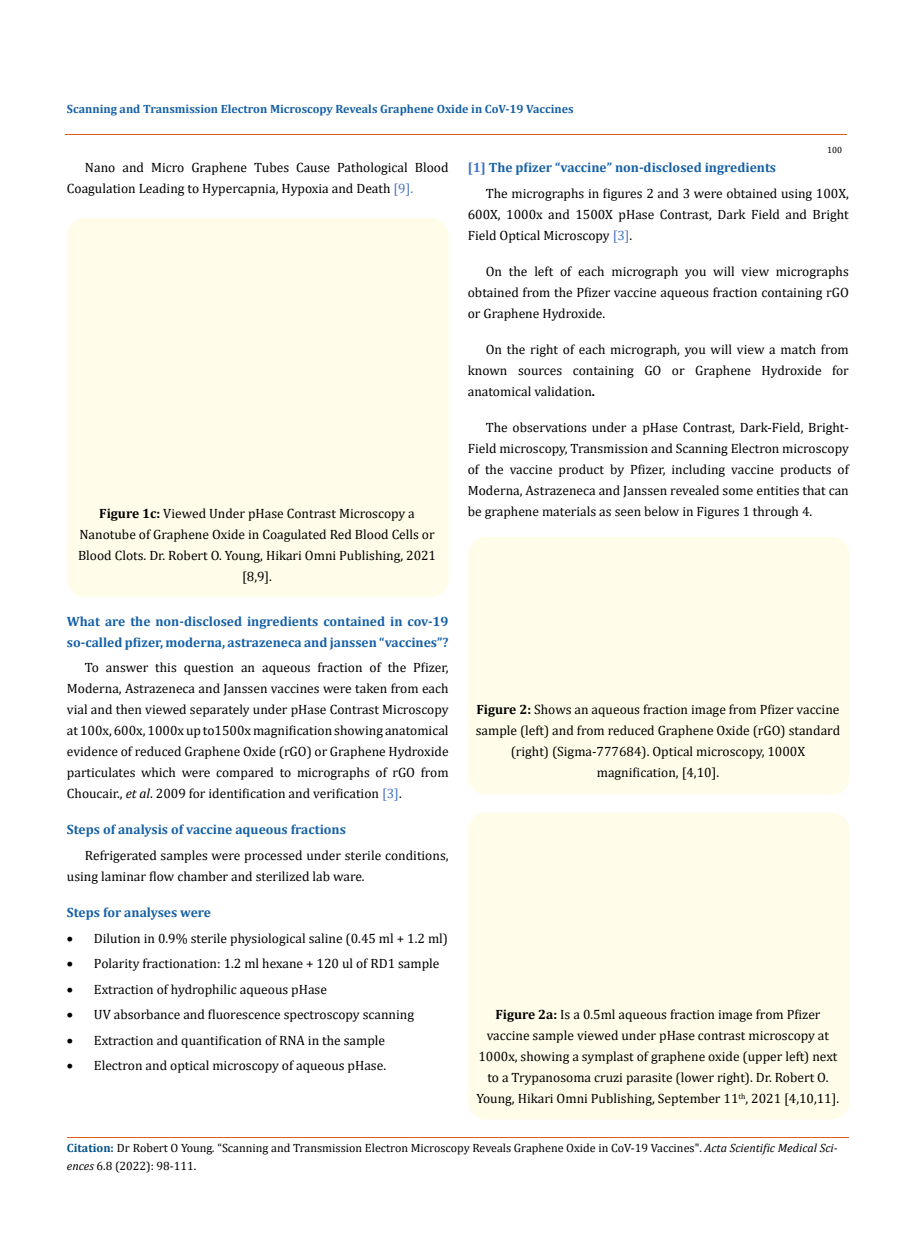
<style>
.page{position:relative;width:917px;height:1242px;background:#fff}
.page>*{position:absolute;margin:0;border:0;box-sizing:border-box;transform-origin:0 0}
.t1{font:13.5px/21px "Cambria";color:#000}
.t2{font:700 13.5px/21px "Cambria";color:#1560a6}
.t3{font:12px/18px "Cambria";color:#000}
.t4{font:700 12px "Cambria";color:#1560a6}
.t5{font:9px "Cambria";color:#000}
.s1{color:#4472c4}
.s2{font-weight:700}
.s3{font-style:italic}
.s4{font-weight:700;color:#4472c4}
.s5{font-weight:700;color:#1560a6}
.s6{font-weight:700;color:#035089}
</style>
<div class="page">
<div style="left:67px;top:218px;width:381px;height:379px;background:#fffde9;border-radius:18px"></div>
<div style="left:468px;top:537px;width:381px;height:258px;background:#fffde9;border-radius:18px"></div>
<div style="left:468px;top:812px;width:381px;height:308px;background:#fffde9;border-radius:18px"></div>
<hr style="left:65px;top:135px;width:782px;height:1px;background:#e05d1a">
<hr style="left:67px;top:1137px;width:781px;height:1px;background:#e05d1a">
<p class="t4" style="left:67px;top:100px;width:508px">Scanning and Transmission Electron Microscopy Reveals Graphene Oxide in CoV-19 Vaccines</p>
<p class="t5" style="left:827px;top:145px;width:16px">100</p>
<p class="t1" style="left:67px;top:157px;width:383px;text-indent:18px">Nano and Micro Graphene Tubes Cause Pathological Blood<br>Coagulation Leading to Hypercapnia, Hypoxia and Death <span class="s1">[9].</span></p>
<p class="t1" style="left:78px;top:502px;width:359px;text-align:center"><span class="s2">Figure 1c:</span> Viewed Under pHase Contrast Microscopy a Nanotube of Graphene Oxide in Coagulated Red Blood Cells or Blood Clots. Dr. Robert O. Young, Hikari Omni Publishing, 2021 [8,9].</p>
<p class="t2" style="left:67px;top:610px;width:383px">What are the non-disclosed ingredients contained in cov-19 so-called pfizer, moderna, astrazeneca and janssen “vaccines”?</p>
<p class="t1" style="left:67px;top:657px;width:383px;text-align:justify;text-indent:18px">To answer this question an aqueous fraction of the Pfizer, Moderna, Astrazeneca and Janssen vaccines were taken from each vial and then viewed separately under pHase Contrast Microscopy at 100x, 600x, 1000x up to1500x magnification showing anatomical evidence of reduced Graphene Oxide (rGO) or Graphene Hydroxide particulates which were compared to micrographs of rGO from Choucair., <span class="s3">et al</span>. 2009 for identification and verification <span class="s1">[3]</span>.</p>
<p class="t2" style="left:67px;top:819px;width:280px">Steps of analysis of vaccine aqueous fractions</p>
<p class="t1" style="left:67px;top:845px;width:383px;text-indent:18px">Refrigerated samples were processed under sterile conditions, using laminar flow chamber and sterilized lab ware.</p>
<p class="t2" style="left:67px;top:901px;width:146px">Steps for analyses were</p>
<p class="t1" style="left:67px;top:927px;width:382px">• Dilution in 0.9% sterile physiological saline (0.45 ml + 1.2 ml)</p>
<p class="t1" style="left:67px;top:953px;width:374px">• Polarity fractionation: 1.2 ml hexane + 120 ul of RD1 sample</p>
<p class="t1" style="left:67px;top:978px;width:261px">• Extraction of hydrophilic aqueous pHase</p>
<p class="t1" style="left:67px;top:1004px;width:349px">• UV absorbance and fluorescence spectroscopy scanning</p>
<p class="t1" style="left:67px;top:1029px;width:320px">• Extraction and quantification of RNA in the sample</p>
<p class="t1" style="left:67px;top:1055px;width:321px">• Electron and optical microscopy of aqueous pHase.</p>
<p class="t1" style="left:486px;top:155px;width:364px;line-height:25.5px;text-indent:-18px"><span class="s4">[1]</span> <span class="s5">The pfizer “vaccine” non-disclosed ingredients<br></span>The micrographs in figures 2 and 3 were obtained using 100X,</p>
<p class="t1" style="left:468px;top:204px;width:382px">600X, 1000x and 1500X pHase Contrast, Dark Field and Bright<br>Field Optical Microscopy <span class="s1">[3]</span>.</p>
<p class="t1" style="left:468px;top:261px;width:382px;text-align:justify;text-indent:18px">On the left of each micrograph you will view micrographs obtained from the Pfizer vaccine aqueous fraction containing rGO or Graphene Hydroxide.</p>
<p class="t1" style="left:468px;top:339px;width:382px;text-align:justify;text-indent:18px">On the right of each micrograph, you will view a match from known sources containing GO or Graphene Hydroxide for anatomical validation<span class="s2">.</span></p>
<p class="t1" style="left:468px;top:417px;width:382px;text-align:justify;text-indent:18px">The observations under a pHase Contrast, Dark-Field, Bright-Field microscopy, Transmission and Scanning Electron microscopy of the vaccine product by Pfizer, including vaccine products of Moderna, Astrazeneca and Janssen revealed some entities that can be graphene materials as seen below in Figures 1 through 4.</p>
<p class="t1" style="left:475px;top:698px;width:366px;text-align:center"><span class="s2">Figure 2:</span> Shows an aqueous fraction image from Pfizer vaccine sample (left) and from reduced Graphene Oxide (rGO) standard (right) (Sigma-777684). Optical microscopy, 1000X magnification, [4,10].</p>
<p class="t1" style="left:476px;top:1004px;width:364px;text-align:center"><span class="s2">Figure 2a:</span> Is a 0.5ml aqueous fraction image from Pfizer vaccine sample viewed under pHase contrast microscopy at 1000x, showing a symplast of graphene oxide (upper left) next to a Trypanosoma cruzi parasite (lower right). Dr. Robert O.<br>Young, Hikari Omni Publishing, September 11<sup>th</sup>, 2021 [4,10,11].</p>
<p class="t3" style="left:67px;top:1139px;width:772px"><span class="s6">Citation:</span> Dr Robert O Young<span class="s3">.</span> “Scanning and Transmission Electron Microscopy Reveals Graphene Oxide in CoV-19 Vaccines". <span class="s3">Acta Scientific Medical Sci&shy;ences</span> 6.8 (2022): 98-111.</p>
</div>
